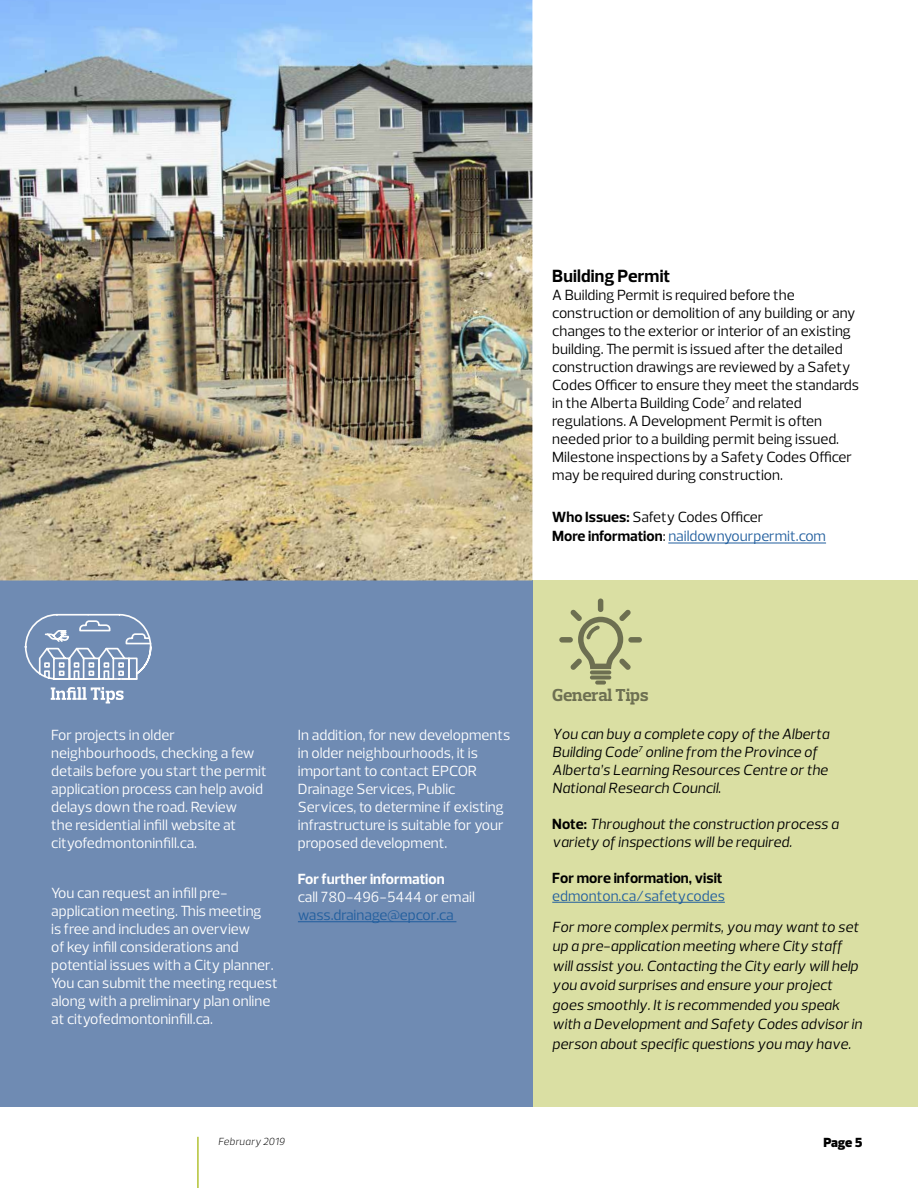
<style>
.page{position:relative;width:918px;height:1188px;background:#fff}
.page>*{position:absolute;margin:0;border:0;box-sizing:border-box;transform-origin:0 0}
.t1{font:700 18px "Prelo";letter-spacing:.01em;color:#000}
.t2{font:700 17.7px "Prelo Slab";color:#000}
.t3{font:15px/18px "Prelo";color:#fff}
.t4{font:italic 15px/19.5px "Prelo";color:#000}
.t5{font:15px/18px "Prelo";color:#000}
.t6{font:700 15px/19.5px "Prelo";color:#000}
.t7{font:15px "Prelo";color:#215e9e}
.t8{font:700 15px "Prelo";color:#fff}
.t9{font:900 13.5px "Prelo";color:#000}
.t10{font:italic 300 10.5px "Prelo";letter-spacing:.015em;color:#000}
.s1{font-weight:400}
.s2{font-weight:400;color:#215e9e}
.s3{font-style:normal}
.s4{font-weight:700;font-style:normal}
</style>
<div class="page">
<hr style="left:197px;top:1137px;width:2px;height:51px;background:#b3c235">
<div style="left:526px;top:580px;width:392px;height:527px;background:#dadfa3"></div>
<div style="left:0;top:580px;width:533px;height:527px;background:#6f8bb3"></div>
<svg style="left:24px;top:613px;width:128px;height:67px"></svg>
<svg style="left:51px;top:687px;width:73px;height:17px"></svg>
<hr style="left:668px;top:543px;width:158px;height:1px;background:#215e9e">
<hr style="left:552px;top:902px;width:173px;height:1px;background:#215e9e">
<hr style="left:298px;top:921px;width:158px;height:1px;background:#215e9e">
<img style="left:0;top:0;width:532px;height:580px">
<div style="left:598px;top:598px;width:5px;height:14px;background:#6d6f51;border-radius:3px"></div>
<div style="left:559px;top:637px;width:14px;height:6px;background:#6d6f51;border-radius:3px"></div>
<div style="left:628px;top:637px;width:14px;height:6px;background:#6d6f51;border-radius:3px"></div>
<svg style="left:570px;top:610px;width:61px;height:60px"></svg>
<svg style="left:590px;top:670px;width:21px;height:4px"></svg>
<svg style="left:590px;top:676px;width:21px;height:4px"></svg>
<svg style="left:595px;top:681px;width:11px;height:4px"></svg>
<p class="t1" style="left:552px;top:265px;width:120px">Building Permit</p>
<p class="t5" style="left:552px;top:286px;width:308px">A Building Permit is required before the construction or demolition of any building or any changes to the exterior or interior of an existing building. The permit is issued after the detailed construction drawings are reviewed by a Safety Codes Officer to ensure they meet the standards in the Alberta Building Code<sup>7</sup> and related regulations. A Development Permit is often needed prior to a building permit being issued.<br>Milestone inspections by a Safety Codes Officer may be required during construction.</p>
<p class="t6" style="left:552px;top:507px;width:275px">Who Issues: <span class="s1">Safety Codes Officer<br></span>More information<span class="s1">:</span> <span class="s2">naildownyourpermit.com</span></p>
<p class="t3" style="left:51px;top:726px;width:217px">For projects in older neighbourhoods, checking a few details before you start the permit application process can help avoid delays down the road. Review<br>the residential infill website at cityofedmontoninfill.ca.</p>
<p class="t3" style="left:51px;top:884px;width:228px">You can request an infill pre&shy;application meeting. This meeting<br>is free and includes an overview<br>of key infill considerations and potential issues with a City planner.<br>You can submit the meeting request along with a preliminary plan online at cityofedmontoninfill.ca.</p>
<p class="t3" style="left:298px;top:726px;width:214px">In addition, for new developments in older neighbourhoods, it is important to contact EPCOR<br>Drainage Services, Public<br>Services, to determine if existing infrastructure is suitable for your proposed development.</p>
<p class="t8" style="left:298px;top:870px;width:148px">For further information</p>
<p class="t3" style="left:298px;top:888px;width:179px">call 780-496-5444 or email</p>
<p class="t7" style="left:298px;top:906px;width:157px">wass.drainage@epcor.ca</p>
<p class="t10" style="left:218px;top:1135px;width:68px">February 2019</p>
<p class="t2" style="left:552px;top:685px;width:98px">General Tips</p>
<p class="t4" style="left:552px;top:725px;width:279px;line-height:18px">You can buy a complete copy of the Alberta Building Code<sup>7</sup> online from the Province of Alberta’s Learning Resources Centre or the National Research Council<span class="s3">.</span></p>
<p class="t4" style="left:552px;top:815px;width:288px;line-height:18px"><span class="s4">Note:</span> Throughout the construction process a variety of inspections will be required.</p>
<p class="t6" style="left:552px;top:868px;width:172px">For more information, visit</p>
<p class="t7" style="left:552px;top:887px;width:174px">edmonton.ca/safetycodes</p>
<p class="t4" style="left:552px;top:917px;width:311px">For more complex permits, you may want to set up a pre-application meeting where City staff will assist you. Contacting the City early will help you avoid surprises and ensure your project goes smoothly. It is recommended you speak with a Development and Safety Codes advisor in person about specific questions you may have.</p>
<p class="t9" style="left:823px;top:1134px;width:40px">Page 5</p>
</div>
